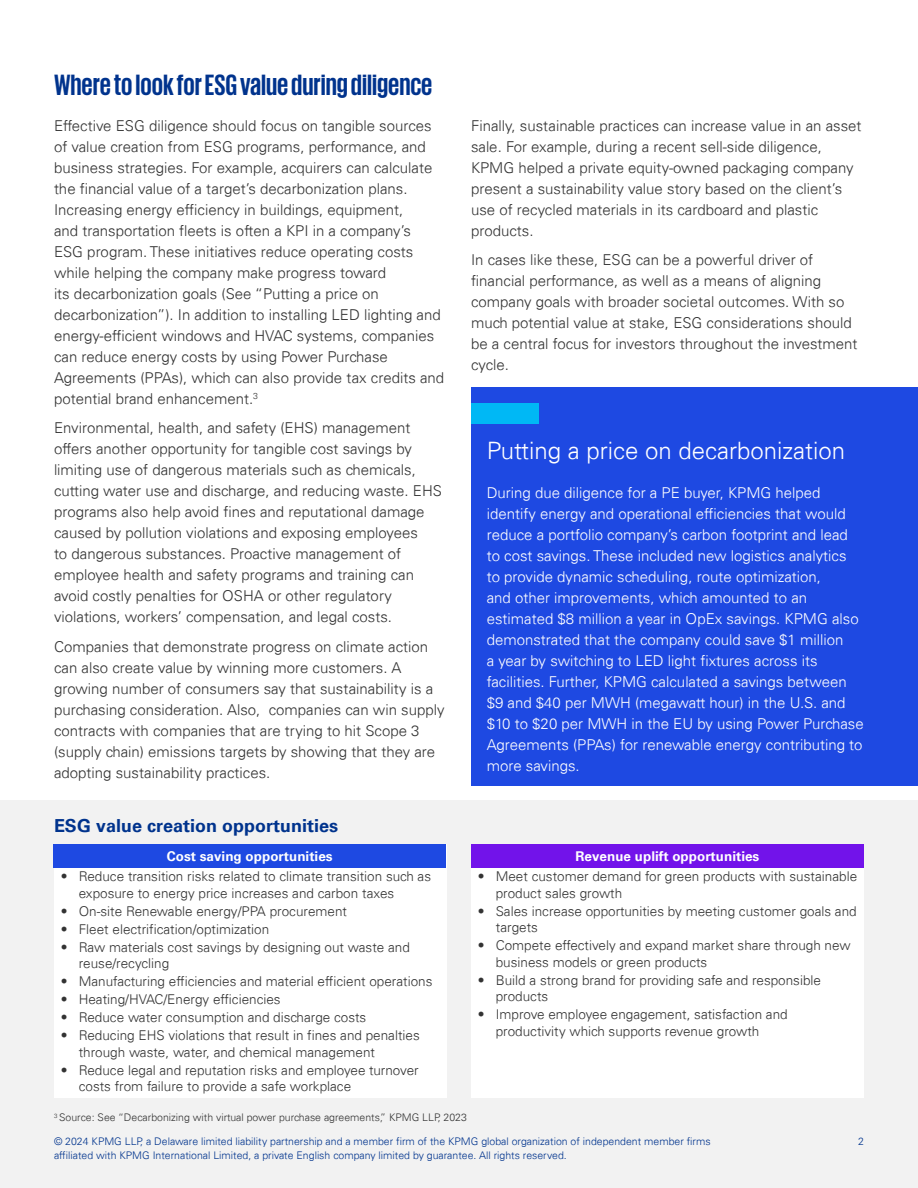
<style>
.page{position:relative;width:918px;height:1188px;background:#fff}
.page>*{position:absolute;margin:0;border:0;box-sizing:border-box;transform-origin:0 0}
.t1{font:700 30px "KPMG";color:#00338d}
.t2{font:300 24px "Univers 45";color:#fff}
.t3{font:700 18px "Univers";color:#00338d}
.t4{font:300 15px/21px "Univers 45";color:#333}
.t5{font:300 15px/21px "Univers 45";color:#fff}
.t6{font:300 13.5px/16.5px "Univers 45";color:#333}
.t7{font:700 13.5px "Univers";color:#fff}
.t8{font:300 10.5px "Univers 45";color:#00338d}
.t9{font:300 10.5px "Univers 45";color:#333}
</style>
<div class="page">
<div style="left:0;top:801px;width:918px;height:387px;background:#f2f2f2"></div>
<div style="left:472px;top:387px;width:446px;height:399px;background:#1e49e2"></div>
<div style="left:472px;top:404px;width:67px;height:20px;background:#00b8f5"></div>
<div style="left:471px;top:844px;width:393px;height:254px;background:#fff"></div>
<div style="left:471px;top:844px;width:393px;height:23px;background:#7213ea"></div>
<div style="left:54px;top:844px;width:393px;height:254px;background:#fff"></div>
<div style="left:53px;top:844px;width:393px;height:23px;background:#1e49e2"></div>
<h1 class="t1" style="left:54px;top:70px;width:380px">Where to look for ESG value during diligence</h1>
<p class="t4" style="left:54px;top:115px;width:392px">Effective ESG diligence should focus on tangible sources of value creation from ESG programs, performance, and business strategies. For example, acquirers can calculate the financial value of a target’s decarbonization plans.<br>Increasing energy efficiency in buildings, equipment,<br>and transportation fleets is often a KPI in a company’s<br>ESG program. These initiatives reduce operating costs while helping the company make progress toward<br>its decarbonization goals (See “Putting a price on decarbonization”). In addition to installing LED lighting and energy-efficient windows and HVAC systems, companies can reduce energy costs by using Power Purchase Agreements (PPAs), which can also provide tax credits and potential brand enhancement.<sup>3</sup></p>
<p class="t4" style="left:54px;top:417px;width:390px">Environmental, health, and safety (EHS) management offers another opportunity for tangible cost savings by limiting use of dangerous materials such as chemicals, cutting water use and discharge, and reducing waste. EHS programs also help avoid fines and reputational damage caused by pollution violations and exposing employees<br>to dangerous substances. Proactive management of employee health and safety programs and training can avoid costly penalties for OSHA or other regulatory violations, workers’ compensation, and legal costs.</p>
<p class="t4" style="left:54px;top:636px;width:392px">Companies that demonstrate progress on climate action can also create value by winning more customers. A growing number of consumers say that sustainability is a purchasing consideration. Also, companies can win supply contracts with companies that are trying to hit Scope 3 (supply chain) emissions targets by showing that they are adopting sustainability practices.</p>
<p class="t3" style="left:54px;top:815px;width:286px">ESG value creation opportunities</p>
<p class="t7" style="left:167px;top:848px;width:167px">Cost saving opportunities</p>
<p class="t6" style="left:79px;top:868px;width:354px;text-indent:-18px">• Reduce transition risks related to climate transition such as exposure to energy price increases and carbon taxes</p>
<p class="t6" style="left:61px;top:903px;width:288px">• On-site Renewable energy/PPA procurement</p>
<p class="t6" style="left:61px;top:921px;width:210px">• Fleet electrification/optimization</p>
<p class="t6" style="left:79px;top:939px;width:333px;text-indent:-18px">• Raw materials cost savings by designing out waste and reuse/recycling</p>
<p class="t6" style="left:61px;top:973px;width:373px">• Manufacturing efficiencies and material efficient operations</p>
<p class="t6" style="left:61px;top:991px;width:221px">• Heating/HVAC/Energy efficiencies</p>
<p class="t6" style="left:61px;top:1009px;width:307px">• Reduce water consumption and discharge costs</p>
<p class="t6" style="left:79px;top:1027px;width:343px;text-indent:-18px">• Reducing EHS violations that result in fines and penalties through waste, water, and chemical management</p>
<p class="t6" style="left:79px;top:1062px;width:341px;text-indent:-18px">• Reduce legal and reputation risks and employee turnover costs from failure to provide a safe workplace</p>
<p class="t4" style="left:471px;top:115px;width:392px">Finally, sustainable practices can increase value in an asset sale. For example, during a recent sell-side diligence, KPMG helped a private equity-owned packaging company present a sustainability value story based on the client’s use of recycled materials in its cardboard and plastic products.</p>
<p class="t4" style="left:471px;top:249px;width:388px">In cases like these, ESG can be a powerful driver of financial performance, as well as a means of aligning company goals with broader societal outcomes. With so much potential value at stake, ESG considerations should be a central focus for investors throughout the investment cycle.</p>
<h2 class="t2" style="left:487px;top:436px;width:360px">Putting a price on decarbonization</h2>
<p class="t5" style="left:487px;top:482px;width:379px">During due diligence for a PE buyer, KPMG helped identify energy and operational efficiencies that would reduce a portfolio company’s carbon footprint and lead to cost savings. These included new logistics analytics<br>to provide dynamic scheduling, route optimization,<br>and other improvements, which amounted to an estimated $8 million a year in OpEx savings. KPMG also demonstrated that the company could save $1 million<br>a year by switching to LED light fixtures across its facilities. Further, KPMG calculated a savings between $9 and $40 per MWH (megawatt hour) in the U.S. and $10 to $20 per MWH in the EU by using Power Purchase Agreements (PPAs) for renewable energy contributing to more savings.</p>
<p class="t7" style="left:576px;top:848px;width:185px">Revenue uplift opportunities</p>
<p class="t6" style="left:496px;top:868px;width:363px;text-indent:-18px">• Meet customer demand for green products with sustainable product sales growth</p>
<p class="t6" style="left:496px;top:903px;width:363px;text-indent:-18px">• Sales increase opportunities by meeting customer goals and targets</p>
<p class="t6" style="left:496px;top:937px;width:356px;text-indent:-18px">• Compete effectively and expand market share through new business models or green products</p>
<p class="t6" style="left:496px;top:972px;width:327px;text-indent:-18px">• Build a strong brand for providing safe and responsible products</p>
<p class="t6" style="left:496px;top:1006px;width:294px;text-indent:-18px">• Improve employee engagement, satisfaction and productivity which supports revenue growth</p>
<p class="t9" style="left:54px;top:1111px;width:414px"><sup>3</sup> Source: See “Decarbonizing with virtual power purchase agreements,” KPMG LLP, 2023</p>
<p class="t8" style="left:54px;top:1135px;width:658px">© 2024 KPMG LLP, a Delaware limited liability partnership and a member firm of the KPMG global organization of independent member firms</p>
<p class="t8" style="left:858px;top:1135px;width:7px">2</p>
<p class="t8" style="left:54px;top:1149px;width:514px">affiliated with KPMG International Limited, a private English company limited by guarantee. All rights reserved.</p>
</div>
